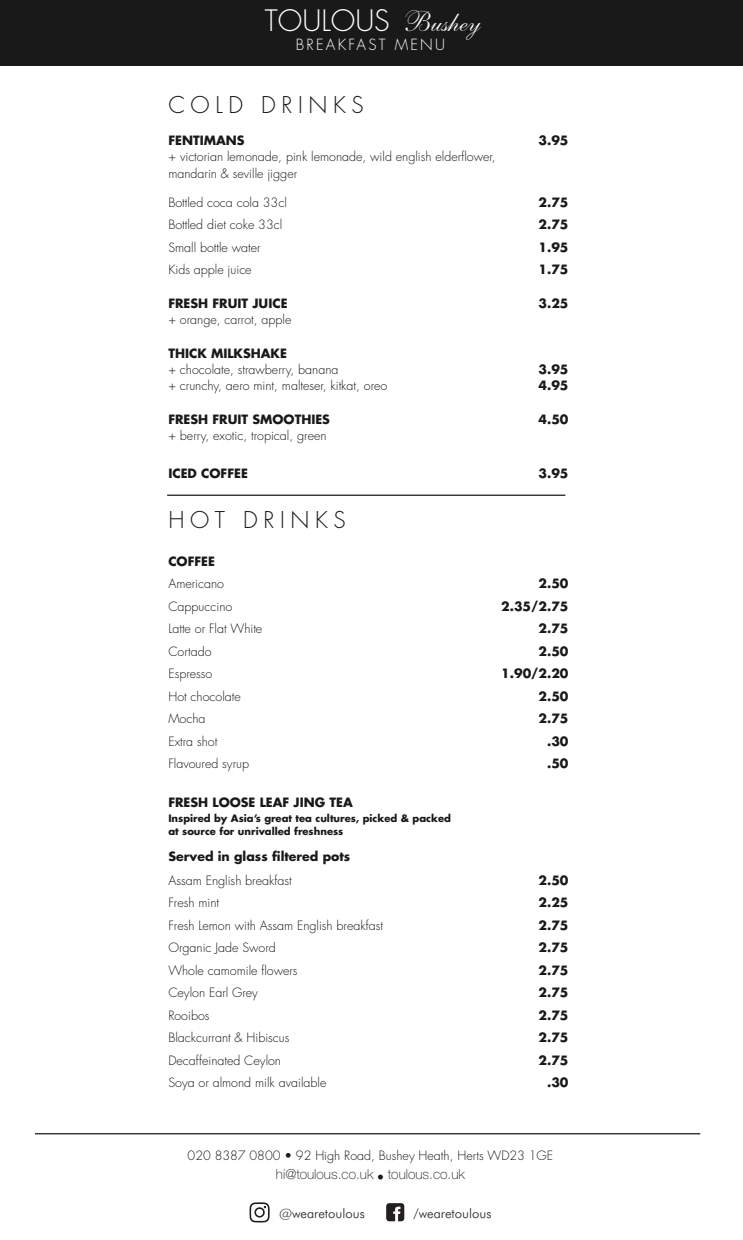
<style>
.page{position:relative;width:743px;height:1240px;background:#fff}
.page>*{position:absolute;margin:0;border:0;box-sizing:border-box;transform-origin:0 0}
.t1{font:300 28.75px "Futura";color:#fff}
.t2{font:300 22.5px "Futura";letter-spacing:.25em;color:#191919}
.t3{font:300 15px "Futura";letter-spacing:.15em;color:#fff}
.t4{font:100 13.75px "Helvetica Neue";color:#191919}
.t5{font:300 13.12px "Futura BT";color:#231f20}
.t6{font:300 12.5px/16.5px "Futura";color:#191919}
.t7{font:700 12.5px "Futura";color:#191919}
.t8{font:700 10px/13px "Futura";color:#191919}
.s1{font-family:"Shelley Allegro Script";font-weight:400}
</style>
<div class="page">
<hr style="left:35px;top:1133px;width:665px;height:1px;background:#191919">
<hr style="left:167px;top:495px;width:398px;height:1px;background:#191919">
<div style="left:0;top:0;width:743px;height:66px;background:#191919"></div>
<svg style="left:249px;top:1202px;width:21px;height:20px"></svg>
<div style="left:256px;top:1209px;width:7px;height:7px;background:#fff;border-radius:50%"></div>
<svg style="left:386px;top:1203px;width:18px;height:18px"></svg>
<h1 class="t1" style="left:265px;top:8px;width:212px">TOULOUS <span class="s1">Bushey</span></h1>
<p class="t3" style="left:296px;top:38px;width:151px">BREAKFAST MENU</p>
<h2 class="t2" style="left:168px;top:94px;width:197px">COLD DRINKS</h2>
<p class="t7" style="left:168px;top:135px;width:78px">FENTIMA NS</p>
<p class="t7" style="left:538px;top:135px;width:32px">3.95</p>
<p class="t6" style="left:168px;top:150px;width:329px">+ victorian lemonade, pink lemonade, wild english elderflower, mandarin &amp; seville jigger</p>
<p class="t6" style="left:168px;top:195px;width:120px">Bottled coca cola 33cl</p>
<p class="t7" style="left:538px;top:196px;width:32px">2.75</p>
<p class="t6" style="left:168px;top:217px;width:115px">Bottled diet coke 33cl</p>
<p class="t7" style="left:538px;top:219px;width:32px">2.75</p>
<p class="t6" style="left:168px;top:240px;width:94px">Small bottle water</p>
<p class="t7" style="left:538px;top:241px;width:32px">1.95</p>
<p class="t6" style="left:168px;top:262px;width:85px">Kids apple juice</p>
<p class="t7" style="left:538px;top:264px;width:32px">1.75</p>
<p class="t7" style="left:168px;top:297px;width:121px">FRESH FRUIT JUICE</p>
<p class="t7" style="left:538px;top:297px;width:32px">3.25</p>
<p class="t6" style="left:168px;top:312px;width:125px">+ orange, carrot, apple</p>
<p class="t7" style="left:168px;top:347px;width:120px">THICK MILKSHAKE</p>
<p class="t6" style="left:168px;top:362px;width:172px">+ chocolate, strawberry, banana</p>
<p class="t7" style="left:538px;top:363px;width:32px">3.95</p>
<p class="t6" style="left:168px;top:378px;width:220px">+ crunchy, aero mint, malteser, kitkat, oreo</p>
<p class="t7" style="left:538px;top:380px;width:32px">4.95</p>
<p class="t7" style="left:168px;top:414px;width:163px">FRESH FRUIT SMOOTHIES</p>
<p class="t7" style="left:538px;top:414px;width:32px">4.50</p>
<p class="t6" style="left:168px;top:428px;width:160px">+ berry, exotic, tropical, green</p>
<p class="t7" style="left:168px;top:467px;width:81px">ICED COFFEE</p>
<p class="t7" style="left:538px;top:467px;width:32px">3.95</p>
<h2 class="t2" style="left:168px;top:509px;width:179px">HOT DRINKS</h2>
<p class="t7" style="left:168px;top:555px;width:48px">COFFEE</p>
<p class="t6" style="left:168px;top:576px;width:57px">Americano</p>
<p class="t7" style="left:538px;top:578px;width:32px">2.50</p>
<p class="t6" style="left:168px;top:599px;width:65px">Cappuccino</p>
<p class="t7" style="left:501px;top:600px;width:69px">2.35/2.75</p>
<p class="t6" style="left:168px;top:621px;width:95px">Latte or Flat White</p>
<p class="t7" style="left:538px;top:623px;width:32px">2.75</p>
<p class="t6" style="left:168px;top:644px;width:45px">Cortado</p>
<p class="t7" style="left:538px;top:645px;width:32px">2.50</p>
<p class="t6" style="left:168px;top:666px;width:46px">Espresso</p>
<p class="t7" style="left:501px;top:668px;width:69px">1.90/2.20</p>
<p class="t6" style="left:168px;top:689px;width:74px">Hot chocolate</p>
<p class="t7" style="left:538px;top:690px;width:32px">2.50</p>
<p class="t6" style="left:168px;top:711px;width:39px">Mocha</p>
<p class="t7" style="left:538px;top:713px;width:32px">2.75</p>
<p class="t6" style="left:168px;top:734px;width:51px">Extra shot</p>
<p class="t7" style="left:547px;top:735px;width:23px">.30</p>
<p class="t6" style="left:168px;top:756px;width:82px">Flavoured syrup</p>
<p class="t7" style="left:547px;top:758px;width:23px">.50</p>
<p class="t7" style="left:168px;top:797px;width:186px">FRESH LOOSE LEAF JING TEA</p>
<p class="t8" style="left:168px;top:812px;width:284px">Inspired by Asia’s great tea cultures, picked &amp; packed at source for unrivalled freshness</p>
<p class="t7" style="left:168px;top:850px;width:183px">Served in glass filtered pots</p>
<p class="t6" style="left:168px;top:873px;width:125px">Assam English breakfast</p>
<p class="t7" style="left:538px;top:874px;width:32px">2.50</p>
<p class="t6" style="left:168px;top:895px;width:52px">Fresh mint</p>
<p class="t7" style="left:538px;top:897px;width:32px">2.25</p>
<p class="t6" style="left:168px;top:918px;width:216px">Fresh Lemon with Assam English breakfast</p>
<p class="t7" style="left:538px;top:919px;width:32px">2.75</p>
<p class="t6" style="left:168px;top:940px;width:109px">Organic Jade Sword</p>
<p class="t7" style="left:538px;top:942px;width:32px">2.75</p>
<p class="t6" style="left:168px;top:963px;width:131px">Whole camomile flowers</p>
<p class="t7" style="left:538px;top:964px;width:32px">2.75</p>
<p class="t6" style="left:168px;top:985px;width:91px">Ceylon Earl Grey</p>
<p class="t7" style="left:538px;top:987px;width:32px">2.75</p>
<p class="t6" style="left:168px;top:1008px;width:43px">Rooibos</p>
<p class="t7" style="left:538px;top:1009px;width:32px">2.75</p>
<p class="t6" style="left:168px;top:1030px;width:123px">Blackcurrant &amp; Hibiscus</p>
<p class="t7" style="left:538px;top:1032px;width:32px">2.75</p>
<p class="t6" style="left:168px;top:1053px;width:114px">Decaffeinated Ceylon</p>
<p class="t7" style="left:538px;top:1054px;width:32px">2.75</p>
<p class="t6" style="left:168px;top:1075px;width:159px">Soya or almond milk available</p>
<p class="t7" style="left:547px;top:1077px;width:23px">.30</p>
<p class="t6" style="left:188px;top:1148px;width:367px">020 8387 0800 • 92 High Road, Bushey Heath, Herts WD23 1GE</p>
<p class="t4" style="left:276px;top:1166px;width:190px">hi@toulous.co.uk • toulous.co.uk</p>
<p class="t5" style="left:279px;top:1205px;width:87px">@wearetoulous</p>
<p class="t5" style="left:413px;top:1205px;width:79px">/wearetoulous</p>
</div>
